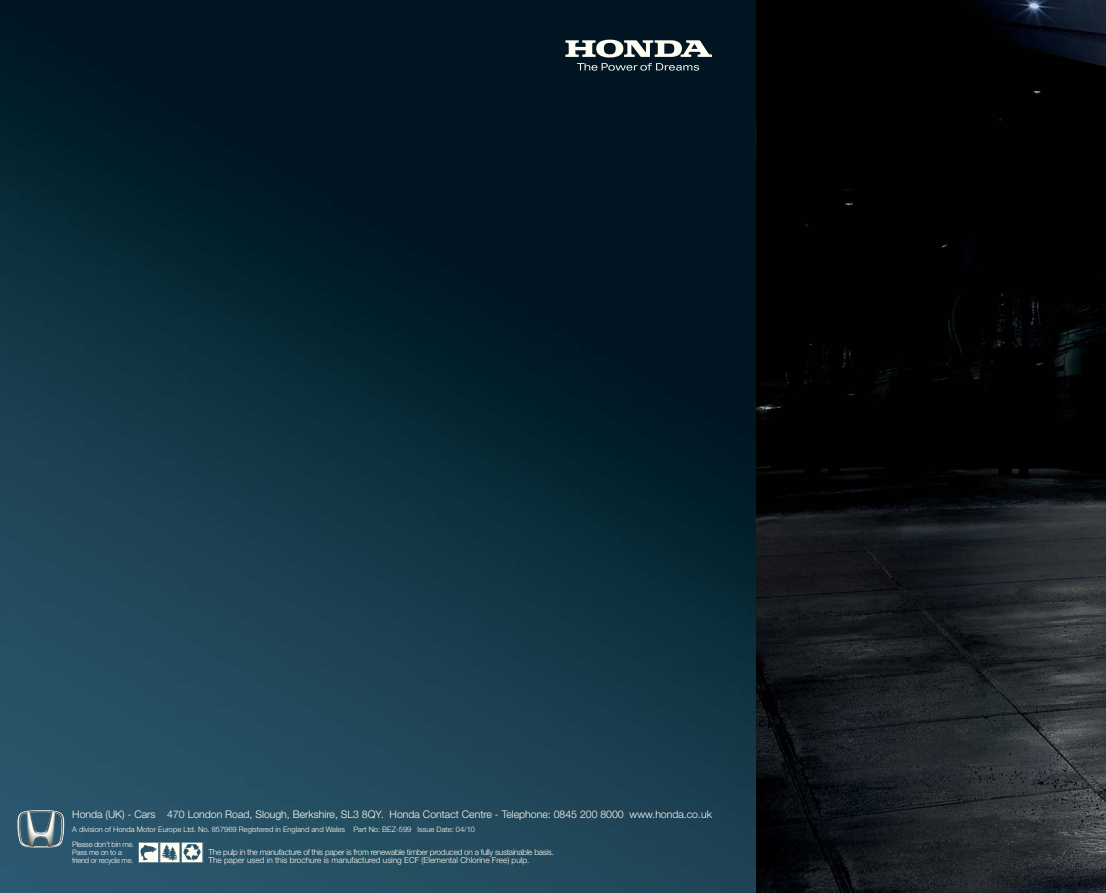
<style>
.page{position:relative;width:1106px;height:893px;background:#fff}
.page>*{position:absolute;margin:0;border:0;box-sizing:border-box;transform-origin:0 0}
.t1{font:300 10.5px "Helvetica Neue";color:#fffef4}
.t2{font:300 8.25px/8.2px "Helvetica Neue";letter-spacing:-.03em;color:#fffef4}
.t3{font:300 7.5px/14.7px "Helvetica Neue";color:#fffef4}
.t4{font:300 7.5px/8.2px "Helvetica Neue";letter-spacing:-.03em;color:#fffef4}
</style>
<div class="page">
<img style="left:0;top:0;width:756px;height:893px">
<img style="left:756px;top:0;width:350px;height:893px">
<img style="left:17px;top:810px;width:48px;height:38px">
<svg style="left:138px;top:842px;width:65px;height:21px"></svg>
<svg style="left:577px;top:63px;width:122px;height:8px"></svg>
<svg style="left:565px;top:40px;width:147px;height:17px"></svg>
<p class="t1" style="left:72px;top:810px;width:641px">Honda (UK) - Cars 470 London Road, Slough, Berkshire, SL3 8QY. Honda Contact Centre - Telephone: 0845 200 8000 www.honda.co.uk</p>
<p class="t3" style="left:72px;top:823px;width:404px">A division of Honda Motor Europe Ltd. No. 857969 Registered in England and Wales Part No: BEZ-599 Issue Date: 04/10<br>Please don’t bin me.</p>
<p class="t4" style="left:72px;top:849px;width:63px">Pass me on to a friend or recycle me.</p>
<p class="t2" style="left:209px;top:849px;width:347px">The pulp in the manufacture of this paper is from renewable timber produced on a fully sustainable basis.<br>The paper used in this brochure is manufactured using ECF (Elemental Chlorine Free) pulp.</p>
</div>
